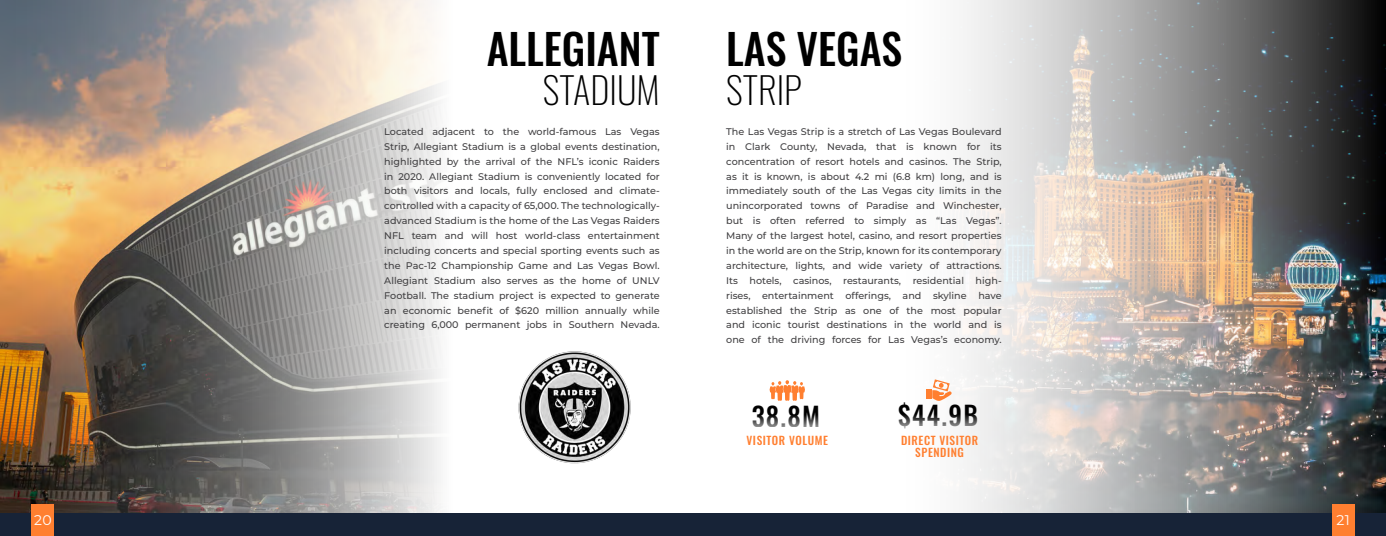
<style>
.page{position:relative;width:1386px;height:536px;background:#fff}
.page>*{position:absolute;margin:0;border:0;box-sizing:border-box;transform-origin:0 0}
.t1{font:500 42px "Oswald";color:#000}
.t2{font:200 36.75px "Oswald";color:#000}
.t3{font:500 26.25px "Oswald";letter-spacing:.05em;color:#000}
.t4{font:14px "Montserrat";color:#fff}
.t5{font:500 11.38px/12.2px "Oswald";letter-spacing:.05em;color:#ff7f30;text-align:center}
.t6{font:500 9.62px/14.9px "Montserrat";color:#414042;text-align:justify}
</style>
<div class="page">
<img style="left:0;top:0;width:441px;height:513px">
<img style="left:931px;top:0;width:455px;height:513px">
<div style="left:0;top:513px;width:1386px;height:23px;background:#172337"></div>
<div style="left:32px;top:504px;width:22px;height:32px;background:#ff7f30"></div>
<div style="left:1332px;top:504px;width:23px;height:32px;background:#ff7f30"></div>
<img style="left:518px;top:351px;width:113px;height:113px">
<svg style="left:770px;top:380px;width:35px;height:21px"></svg>
<div style="left:926px;top:389px;width:5px;height:10px;background:#ff7f30"></div>
<svg style="left:932px;top:379px;width:20px;height:22px"></svg>
<h1 class="t1" style="left:487px;top:27px;width:175px">ALLEGIANT</h1>
<h2 class="t2" style="left:543px;top:57px;width:119px">STADIUM</h2>
<p class="t6" style="left:384px;top:124px;width:277px">Located adjacent to the world-famous Las Vegas Strip, Allegiant Stadium is a global events destination, highlighted by the arrival of the NFL’s iconic Raiders in 2020. Allegiant Stadium is conveniently located for both visitors and locals, fully enclosed and climate&shy;controlled with a capacity of 65,000. The technologically&shy;advanced Stadium is the home of the Las Vegas Raiders NFL team and will host world-class entertainment including concerts and special sporting events such as the Pac-12 Championship Game and Las Vegas Bowl.<br>Allegiant Stadium also serves as the home of UNLV Football. The stadium project is expected to generate an economic benefit of $620 million annually while creating 6,000 permanent jobs in Southern Nevada.</p>
<p class="t6" style="left:726px;top:124px;width:277px">The Las Vegas Strip is a stretch of Las Vegas Boulevard in Clark County, Nevada, that is known for its concentration of resort hotels and casinos. The Strip, as it is known, is about 4.2 mi (6.8 km) long, and is immediately south of the Las Vegas city limits in the unincorporated towns of Paradise and Winchester, but is often referred to simply as “Las Vegas”.<br>Many of the largest hotel, casino, and resort properties in the world are on the Strip, known for its contemporary architecture, lights, and wide variety of attractions.<br>Its hotels, casinos, restaurants, residential high&shy;rises, entertainment offerings, and skyline have established the Strip as one of the most popular and iconic tourist destinations in the world and is one of the driving forces for Las Vegas’s economy.</p>
<h1 class="t1" style="left:726px;top:27px;width:178px">LAS VEGAS</h1>
<h2 class="t2" style="left:726px;top:57px;width:77px">STRIP</h2>
<h3 class="t3" style="left:751px;top:402px;width:70px">38.8M</h3>
<p class="t5" style="left:747px;top:435px;width:83px">VISITOR VOLUME</p>
<h3 class="t3" style="left:898px;top:401px;width:81px">$44.9B</h3>
<p class="t5" style="left:901px;top:435px;width:79px">DIRECT VISITOR<br>SPENDING</p>
<h3 class="t4" style="left:34px;top:510px;width:19px">20</h3>
<h3 class="t4" style="left:1336px;top:510px;width:15px">21</h3>
</div>
